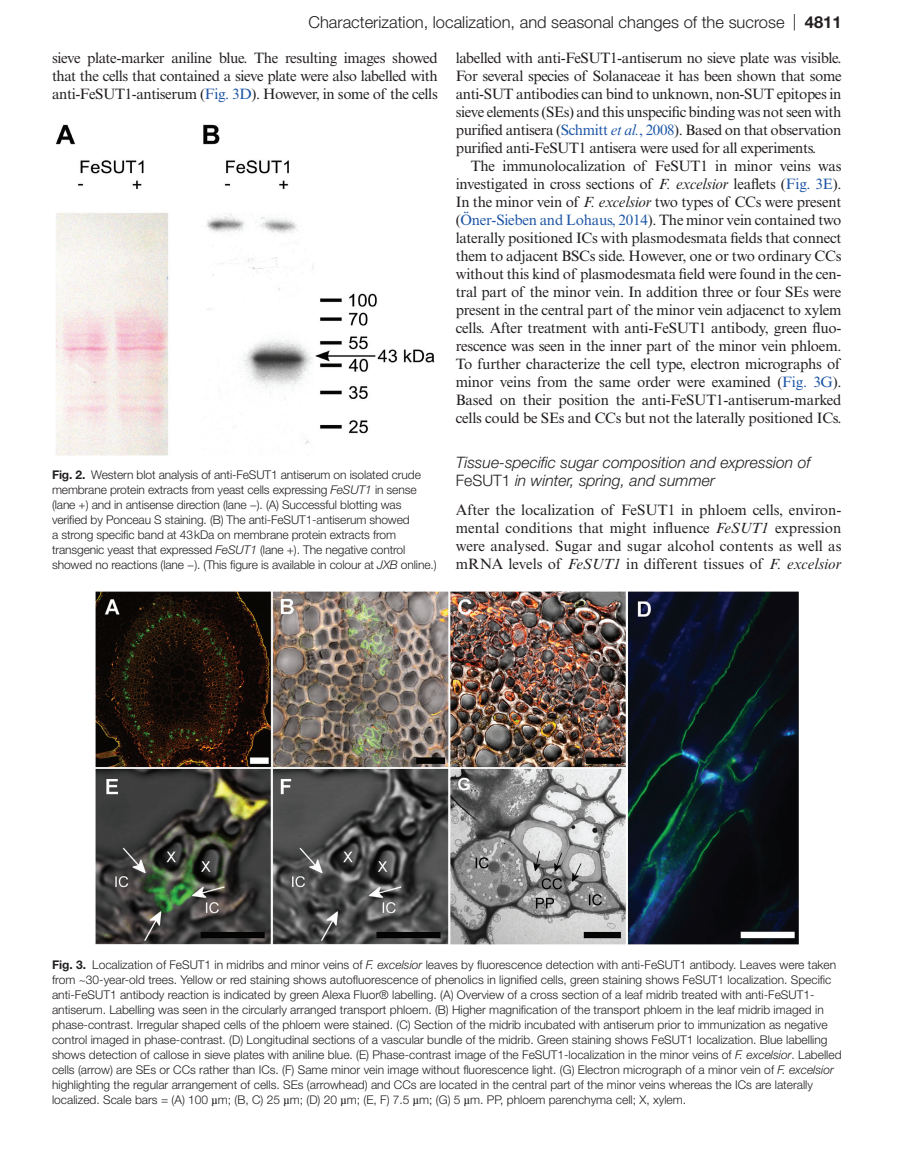
<style>
.page{position:relative;width:897px;height:1165px;background:#fff}
.page>*{position:absolute;margin:0;border:0;box-sizing:border-box;transform-origin:0 0}
.t1{font:300 16.5px "Helvetica Neue LT Std";color:#231f20}
.t2{font:italic 300 15.75px/18px "Helvetica Neue LT Std";color:#231f20}
.t3{font:15px/18px "Times New Roman MT Std";letter-spacing:-.025em;color:#231f20;text-align:justify}
.t4{font:300 12px/15px "Helvetica Neue LT Std";color:#231f20}
.s1{font-weight:700}
.s2{color:#1e56a6}
.s3{font-style:italic;color:#1e56a6}
.s4{font-style:italic}
.s5{font-style:normal}
.s6{font-family:"Gandhari Unicode";font-weight:400}
</style>
<div class="page">
<img style="left:56px;top:124px;width:378px;height:331px">
<img style="left:95px;top:591px;width:702px;height:353px">
<h1 class="t1" style="left:308px;top:12px;width:534px">Characterization, localization, and seasonal changes of the sucrose | <span class="s1">4811</span></h1>
<p class="t3" style="left:52px;top:49px;width:387px">sieve plate-marker aniline blue. The resulting images showed that the cells that contained a sieve plate were also labelled with anti-FeSUT1-antiserum (<span class="s2">Fig. 3D</span>). However, in some of the cells</p>
<p class="t3" style="left:455px;top:49px;width:387px">labelled with anti-FeSUT1-antiserum no sieve plate was visible.<br>For several species of Solanaceae it has been shown that some anti-SUT antibodies can bind to unknown, non-SUT epitopes in sieve elements (SEs) and this unspecific binding was not seen with purified antisera (<span class="s2">Schmitt</span> <span class="s3">et al.</span><span class="s2">, 2008</span>). Based on that observation purified anti-FeSUT1 antisera were used for all experiments.</p>
<p class="t3" style="left:455px;top:157px;width:387px;text-indent:15px">The immunolocalization of FeSUT1 in minor veins was investigated in cross sections of <span class="s4">F. excelsior</span> leaflets (<span class="s2">Fig. 3E</span>).<br>In the minor vein of <span class="s4">F. excelsior</span> two types of CCs were present (<span class="s2">Öner-Sieben and Lohaus, 2014</span>). The minor vein contained two laterally positioned ICs with plasmodesmata fields that connect them to adjacent BSCs side. However, one or two ordinary CCs without this kind of plasmodesmata field were found in the cen&shy;tral part of the minor vein. In addition three or four SEs were present in the central part of the minor vein adjacenct to xylem cells. After treatment with anti-FeSUT1 antibody, green fluo&shy;rescence was seen in the inner part of the minor vein phloem.<br>To further characterize the cell type, electron micrographs of minor veins from the same order were examined (<span class="s2">Fig. 3G</span>).<br>Based on their position the anti-FeSUT1-antiserum-marked cells could be SEs and CCs but not the laterally positioned ICs.</p>
<h2 class="t2" style="left:455px;top:453px;width:356px">Tissue-specific sugar composition and expression of<br><span class="s5">FeSUT1</span> in winter, spring, and summer</h2>
<p class="t3" style="left:455px;top:500px;width:387px">After the localization of FeSUT1 in phloem cells, environ&shy;mental conditions that might influence <span class="s4">FeSUT1</span> expression were analysed. Sugar and sugar alcohol contents as well as mRNA levels of <span class="s4">FeSUT1</span> in different tissues of <span class="s4">F. excelsior</span></p>
<p class="t4" style="left:52px;top:467px;width:386px"><span class="s1">Fig. 2.</span> Western blot analysis of anti-FeSUT1 antiserum on isolated crude membrane protein extracts from yeast cells expressing <span class="s4">FeSUT1</span> in sense (lane +) and in antisense direction (lane −). (A) Successful blotting was verified by Ponceau S staining. (B) The anti-FeSUT1-antiserum showed<br>a strong specific band at 43kDa on membrane protein extracts from transgenic yeast that expressed <span class="s4">FeSUT1</span> (lane +). The negative control showed no reactions (lane −). (This figure is available in colour at <span class="s4">JXB</span> online.)</p>
<p class="t4" style="left:52px;top:956px;width:791px"><span class="s1">Fig. 3.</span> Localization of FeSUT1 in midribs and minor veins of <span class="s4">F. excelsior</span> leaves by fluorescence detection with anti-FeSUT1 antibody. Leaves were taken from ~30-year-old trees. Yellow or red staining shows autofluorescence of phenolics in lignified cells, green staining shows FeSUT1 localization. Specific anti-FeSUT1 antibody reaction is indicated by green Alexa Fluor® labelling. (A) Overview of a cross section of a leaf midrib treated with anti-FeSUT1- antiserum. Labelling was seen in the circularly arranged transport phloem. (B) Higher magnification of the transport phloem in the leaf midrib imaged in phase-contrast. Irregular shaped cells of the phloem were stained. (C) Section of the midrib incubated with antiserum prior to immunization as negative control imaged in phase-contrast. (D) Longitudinal sections of a vascular bundle of the midrib. Green staining shows FeSUT1 localization. Blue labelling shows detection of callose in sieve plates with aniline blue. (E) Phase-contrast image of the FeSUT1-localization in the minor veins of <span class="s4">F. excelsior</span>. Labelled cells (arrow) are SEs or CCs rather than ICs. (F) Same minor vein image without fluorescence light. (G) Electron micrograph of a minor vein of <span class="s4">F. excelsior </span>highlighting the regular arrangement of cells. SEs (arrowhead) and CCs are located in the central part of the minor veins whereas the ICs are laterally localized. Scale bars = (A) 100 <span class="s6">µ</span>m; (B, C) 25 <span class="s6">µ</span>m; (D) 20 <span class="s6">µ</span>m; (E, F) 7.5 <span class="s6">µ</span>m; (G) 5 <span class="s6">µ</span>m. PP, phloem parenchyma cell; X, xylem.</p>
</div>
